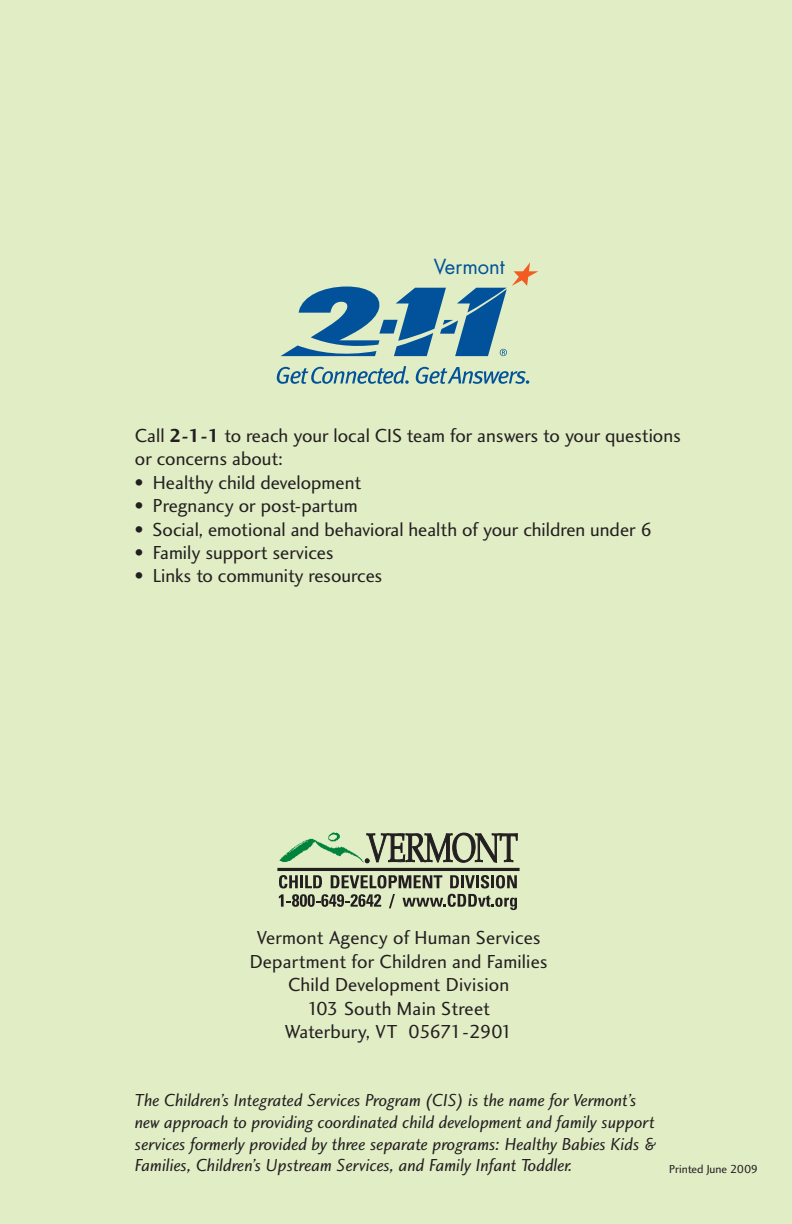
<style>
.page{position:relative;width:792px;height:1224px;background:#e0edc5}
.page>*{position:absolute;margin:0;border:0;box-sizing:border-box;transform-origin:0 0}
.t1{font:20.2px "Futura";color:#01529a}
.t2{font:19.6px/23.4px "Charlotte Sans Book Plain";color:#231f20}
.t3{font:18px/21.6px "Charlotte Sans Book Italic Plain";color:#231f20}
.t4{font:12px "Charlotte Sans Book Plain";color:#231f20}
.s1{font-family:"Charlotte Sans Bold Plain"}
</style>
<div class="page">
<img style="left:279px;top:832px;width:86px;height:31px">
<svg style="left:365px;top:833px;width:153px;height:30px"></svg>
<hr style="left:277px;top:868px;width:243px;height:3px;background:#231f20">
<svg style="left:279px;top:875px;width:43px;height:13px"></svg>
<svg style="left:331px;top:875px;width:111px;height:13px"></svg>
<svg style="left:450px;top:875px;width:67px;height:13px"></svg>
<svg style="left:279px;top:894px;width:102px;height:13px"></svg>
<svg style="left:389px;top:894px;width:6px;height:14px"></svg>
<svg style="left:402px;top:894px;width:115px;height:16px"></svg>
<svg style="left:277px;top:366px;width:132px;height:18px"></svg>
<svg style="left:416px;top:367px;width:113px;height:17px"></svg>
<svg style="left:280px;top:262px;width:258px;height:95px"></svg>
<p class="t1" style="left:434px;top:258px;width:72px">Vermont</p>
<p class="t2" style="left:135px;top:426px;width:548px">Call <span class="s1">2-1-1</span> to reach your local CIS team for answers to your questions or concerns about:</p>
<p class="t2" style="left:135px;top:472px;width:228px">• Healthy child development</p>
<p class="t2" style="left:135px;top:496px;width:224px">• Pregnancy or post-partum</p>
<p class="t2" style="left:135px;top:519px;width:519px">• Social, emotional and behavioral health of your children under 6</p>
<p class="t2" style="left:135px;top:543px;width:200px">• Family support services</p>
<p class="t2" style="left:135px;top:566px;width:249px">• Links to community resources</p>
<p class="t2" style="left:250px;top:928px;width:299px;text-align:center">Vermont Agency of Human Services<br>Department for Children and Families<br>Child Development Division<br>103 South Main Street<br>Waterbury, VT 05671-2901</p>
<p class="t3" style="left:135px;top:1091px;width:523px">The Children’s Integrated Services Program (CIS) is the name for Vermont’s new approach to providing coordinated child development and family support services formerly provided by three separate programs: Healthy Babies Kids &amp; Families, Children’s Upstream Services, and Family Infant Toddler.</p>
<p class="t4" style="left:669px;top:1164px;width:91px">Printed June 2009</p>
</div>
